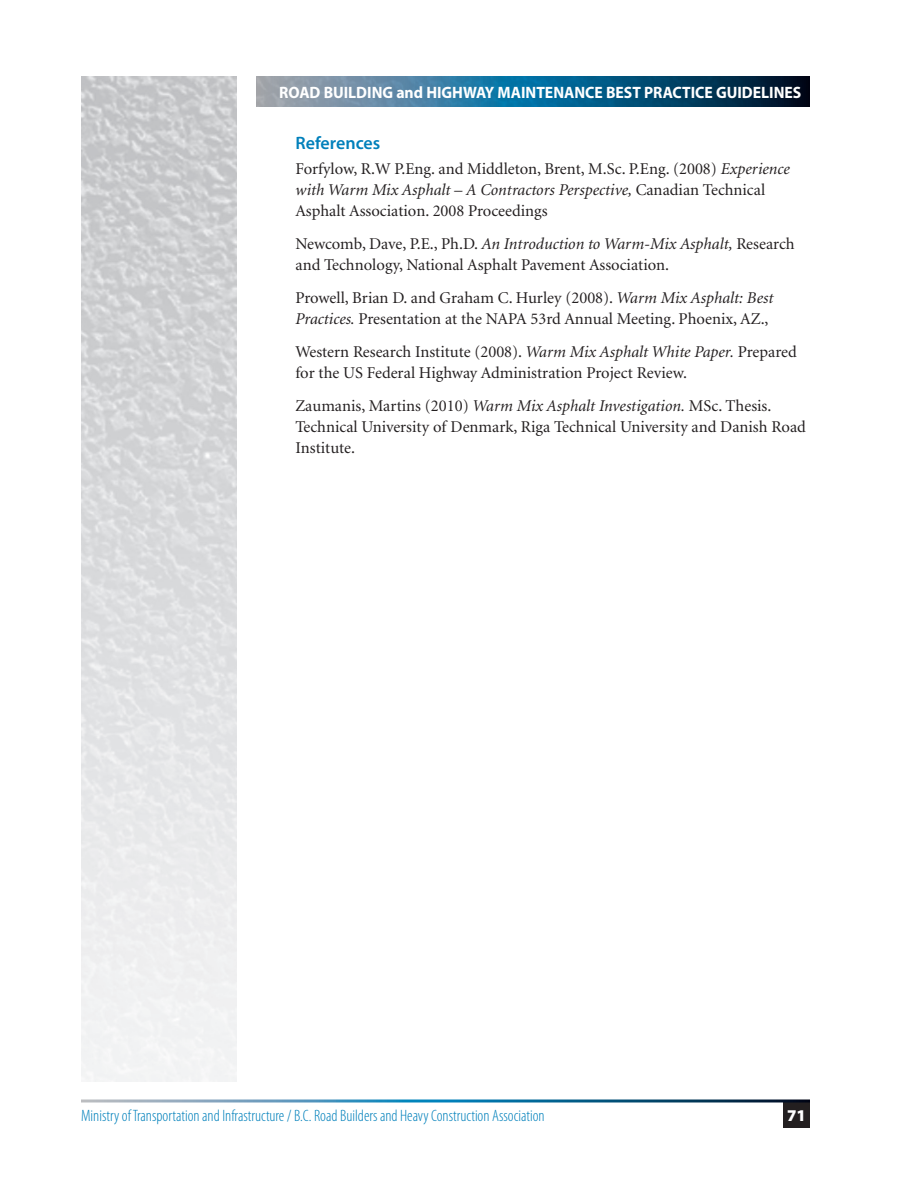
<style>
.page{position:relative;width:918px;height:1188px;background:#fff}
.page>*{position:absolute;margin:0;border:0;box-sizing:border-box;transform-origin:0 0}
.t1{font:600 18px "Myriad Pro";color:#0080bb}
.t2{font:16.5px/21px "Minion";color:#231f20}
.t3{font:300 condensed 16.5px "Myriad Pro";color:#0080bb}
.t4{font:700 16.5px "Myriad Pro";color:#fff;scale:.95 1}
.t5{font:900 16.5px "Myriad Pro";color:#fff}
.s1{font-style:italic}
</style>
<div class="page">
<svg style="left:256px;top:77px;width:554px;height:30px;background:#2b6586"></svg>
<img style="left:81px;top:77px;width:156px;height:1004px">
<div style="left:783px;top:1101px;width:27px;height:27px;background:#231f20"></div>
<hr style="left:81px;top:1100px;width:729px;height:2px;background:#fff">
<p class="t4" style="left:279px;top:82px;width:551px">ROAD BUILDING and HIGHWAY MAINTENANCE BEST PRACTICE GUIDELINES</p>
<p class="t1" style="left:295px;top:131px;width:86px">References</p>
<p class="t2" style="left:295px;top:159px;width:496px">Forfylow, R.W P.Eng. and Middleton, Brent, M.Sc. P.Eng. (2008) <span class="s1">Experience with Warm Mix Asphalt – A Contractors Perspective,</span> Canadian Technical<br>Asphalt Association. 2008 Proceedings</p>
<p class="t2" style="left:295px;top:234px;width:501px">Newcomb, Dave, P.E., Ph.D. <span class="s1">An Introduction to Warm-Mix Asphalt,</span> Research and Technology, National Asphalt Pavement Association.</p>
<p class="t2" style="left:295px;top:288px;width:479px">Prowell, Brian D. and Graham C. Hurley (2008). <span class="s1">Warm Mix Asphalt: Best<br>Practices.</span> Presentation at the NAPA 53rd Annual Meeting. Phoenix, AZ.,</p>
<p class="t2" style="left:295px;top:342px;width:503px">Western Research Institute (2008). <span class="s1">Warm Mix Asphalt White Paper.</span> Prepared for the US Federal Highway Administration Project Review.</p>
<p class="t2" style="left:295px;top:396px;width:512px">Zaumanis, Martins (2010) <span class="s1">Warm Mix Asphalt Investigation.</span> MSc. Thesis.<br>Technical University of Denmark, Riga Technical University and Danish Road<br>Institute.</p>
<p class="t3" style="left:81px;top:1106px;width:465px">Ministry of Transportation and Infrastructure / B.C. Road Builders and Heavy Construction Association</p>
<p class="t5" style="left:787px;top:1105px;width:20px">71</p>
</div>
